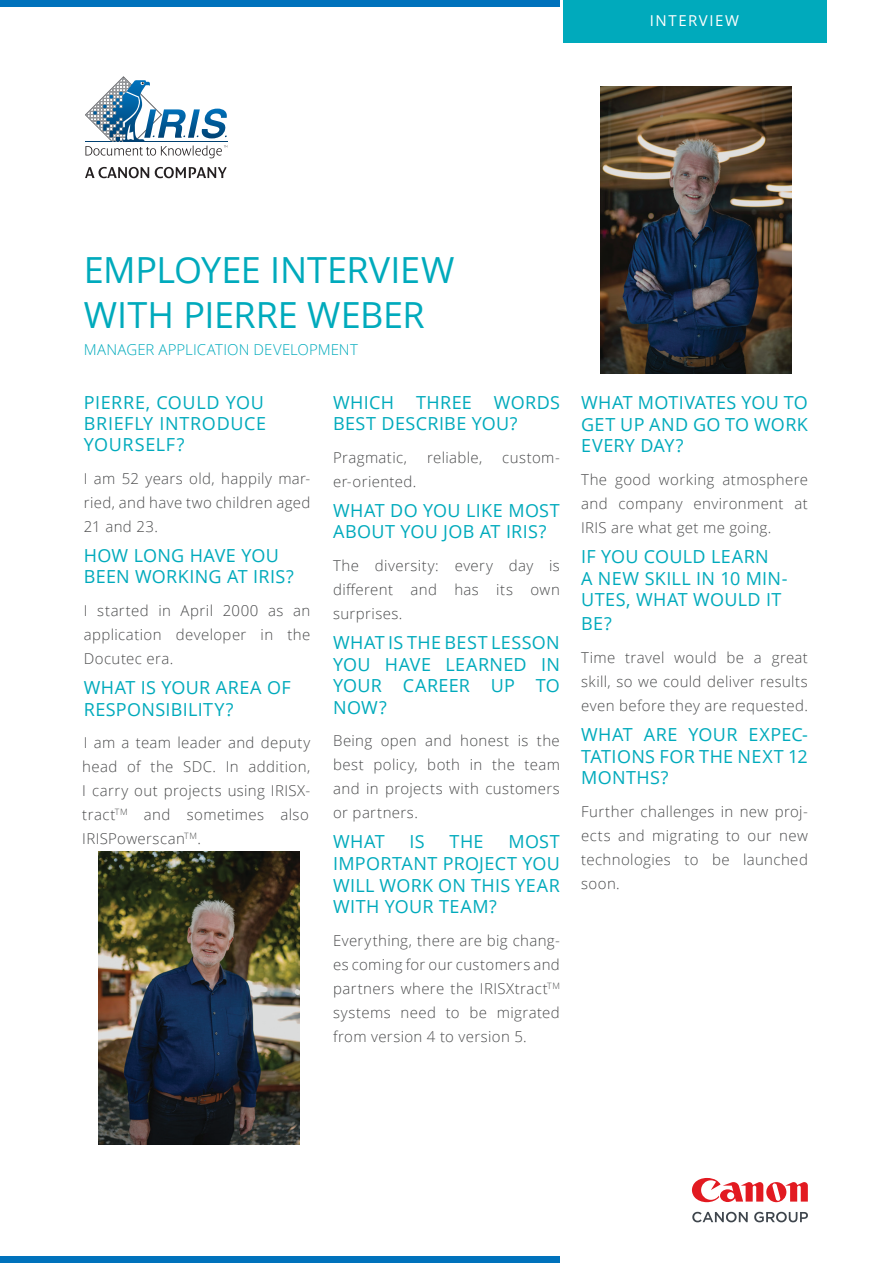
<style>
.page{position:relative;width:893px;height:1263px;background:#fff}
.page>*{position:absolute;margin:0;border:0;box-sizing:border-box;transform-origin:0 0}
.t1{font:36px/45px "Open Sans";letter-spacing:-.01em;color:#00aabc}
.t2{font:18px/21.6px "Open Sans";letter-spacing:.02em;color:#00aabc}
.t3{font:300 15px/24px "Open Sans";letter-spacing:.025em;color:#4b4c4d;text-align:justify}
.t4{font:300 15px "Open Sans";letter-spacing:.005em;color:#00aabc}
.t5{font:15px "Open Sans";letter-spacing:.105em;color:#fff}
</style>
<div class="page">
<div style="left:563px;top:0;width:263px;height:43px;background:#00aabc"></div>
<img style="left:600px;top:87px;width:191px;height:286px">
<img style="left:99px;top:851px;width:201px;height:294px">
<svg style="left:692px;top:1212px;width:56px;height:10px"></svg>
<svg style="left:754px;top:1212px;width:54px;height:10px"></svg>
<svg style="left:692px;top:1178px;width:116px;height:24px"></svg>
<svg style="left:85px;top:77px;width:142px;height:81px"></svg>
<svg style="left:85px;top:167px;width:64px;height:11px"></svg>
<svg style="left:155px;top:167px;width:72px;height:11px"></svg>
<div style="left:0;top:0;width:560px;height:6px;background:#0072bc"></div>
<div style="left:0;top:1256px;width:560px;height:7px;background:#0072bc"></div>
<p class="t5" style="left:650px;top:10px;width:91px">INTERVIEW</p>
<h1 class="t1" style="left:84px;top:247px;width:372px">EMPLOYEE INTERVIEW<br>WITH PIERRE WEBER</h1>
<p class="t4" style="left:84px;top:339px;width:275px">MANAGER APPLICATION DEVELOPMENT</p>
<p class="t2" style="left:84px;top:392px;width:184px;line-height:21px">PIERRE, COULD YOU<br>BRIEFLY INTRODUCE<br>YOURSELF?</p>
<p class="t3" style="left:84px;top:466px;width:228px">I am 52 years old, happily mar&shy;ried, and have two children aged 21 and 23.</p>
<p class="t2" style="left:84px;top:544px;width:211px">HOW LONG HAVE YOU<br>BEEN WORKING AT IRIS?</p>
<p class="t3" style="left:84px;top:598px;width:228px">I started in April 2000 as an application developer in the Docutec era.</p>
<p class="t2" style="left:84px;top:676px;width:208px">WHAT IS YOUR AREA OF<br>RESPONSIBILITY?</p>
<p class="t3" style="left:82px;top:730px;width:230px">I am a team leader and deputy head of the SDC. In addition, I carry out projects using IRISX&shy;tract<sup>TM</sup> and sometimes also IRISPowerscan<sup>TM</sup>.</p>
<p class="t2" style="left:333px;top:391px;width:228px">WHICH THREE WORDS<br>BEST DESCRIBE YOU?</p>
<p class="t3" style="left:333px;top:445px;width:76px">Pragmatic,</p>
<p class="t3" style="left:427px;top:445px;width:57px">reliable,</p>
<p class="t3" style="left:502px;top:445px;width:59px">custom-</p>
<p class="t3" style="left:333px;top:469px;width:85px">er-oriented.</p>
<p class="t2" style="left:333px;top:499px;width:228px">WHAT DO YOU LIKE MOST<br>ABOUT YOU JOB AT IRIS?</p>
<p class="t3" style="left:333px;top:553px;width:228px">The diversity: every day is different and has its own surprises.</p>
<p class="t2" style="left:333px;top:631px;width:228px;text-align:justify">WHAT IS THE BEST LESSON YOU HAVE LEARNED IN YOUR CAREER UP TO NOW?</p>
<p class="t3" style="left:333px;top:728px;width:228px">Being open and honest is the best policy, both in the team and in projects with customers or partners.</p>
<p class="t2" style="left:333px;top:830px;width:53px">WHAT</p>
<p class="t2" style="left:410px;top:830px;width:17px">IS</p>
<p class="t2" style="left:450px;top:830px;width:36px">THE</p>
<p class="t2" style="left:333px;top:830px;width:228px;text-align:justify;text-indent:175px">MOST IMPORTANT PROJECT YOU WILL WORK ON THIS YEAR WITH YOUR TEAM?</p>
<p class="t3" style="left:333px;top:928px;width:228px">Everything, there are big chang&shy;es coming for our customers and partners where the IRISXtract<sup>TM </sup>systems need to be migrated from version 4 to version 5.</p>
<p class="t2" style="left:581px;top:391px;width:228px;text-align:justify">WHAT MOTIVATES YOU TO GET UP AND GO TO WORK EVERY DAY?</p>
<p class="t3" style="left:581px;top:467px;width:228px">The good working atmosphere and company environment at IRIS are what get me going.</p>
<p class="t2" style="left:581px;top:545px;width:208px">IF YOU COULD LEARN<br>A NEW SKILL IN 10 MIN-<br>UTES, WHAT WOULD IT</p>
<p class="t2" style="left:581px;top:612px;width:32px">BE?</p>
<p class="t3" style="left:581px;top:645px;width:228px">Time travel would be a great skill, so we could deliver results even before they are requested.</p>
<p class="t2" style="left:581px;top:723px;width:228px;text-align:justify">WHAT ARE YOUR EXPEC-TATIONS FOR THE NEXT 12<br>MONTHS?</p>
<p class="t3" style="left:581px;top:799px;width:228px">Further challenges in new proj&shy;ects and migrating to our new technologies to be launched soon.</p>
</div>
